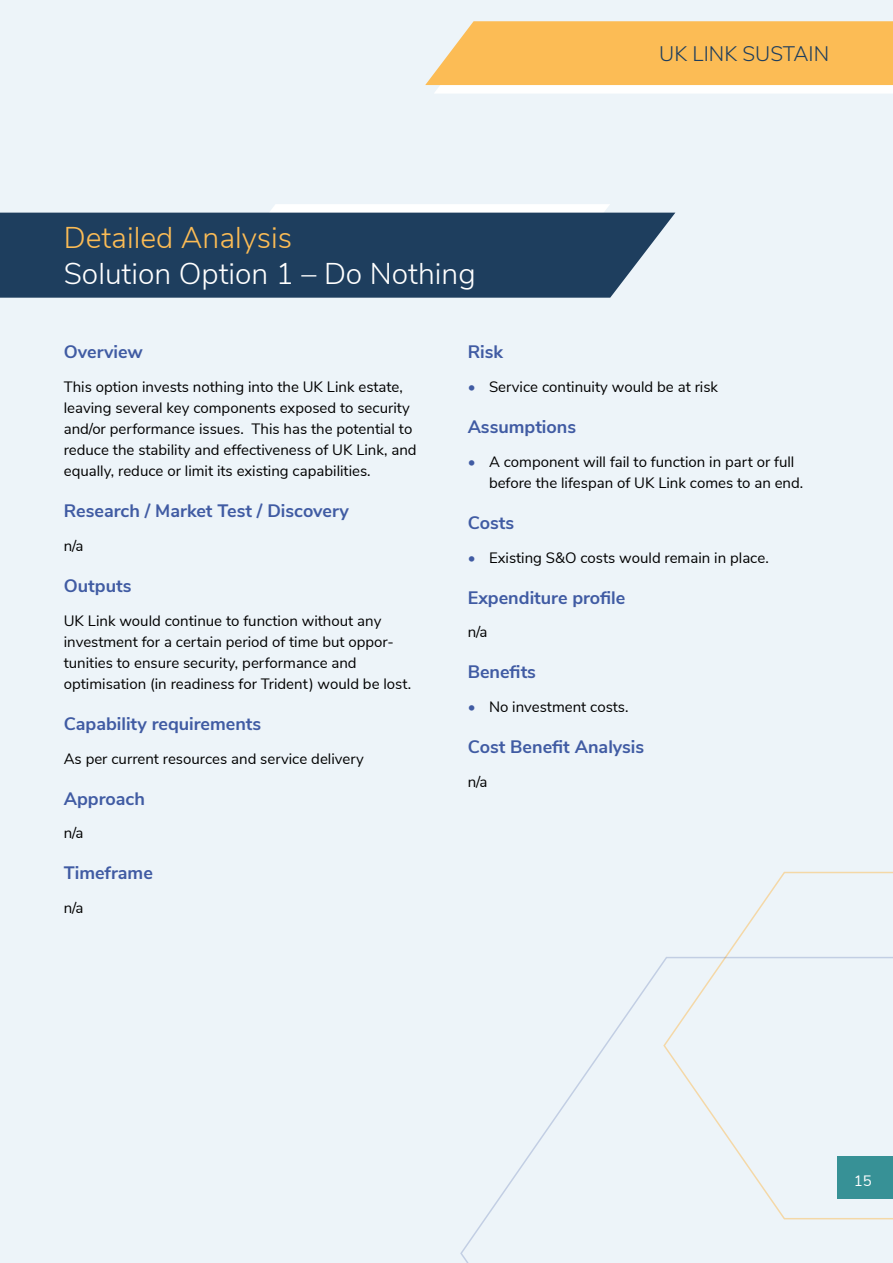
<style>
.page{position:relative;width:893px;height:1263px;background:#edf4f9}
.page>*{position:absolute;margin:0;border:0;box-sizing:border-box;transform-origin:0 0}
.t1{font:300 30px "Nunito Sans";color:#fff}
.t2{font:300 30px "Nunito Sans";color:#fcbc55}
.t3{font:300 21px "Nunito Sans";color:#1e3e5e}
.t4{font:700 18px "Nunito Sans";color:#405ba3}
.t5{font:15px/21px "Nunito Sans";color:#000}
.t6{font:15px "Nunito Sans";color:#fff}
.s1{color:#405ba3}
</style>
<div class="page">
<svg style="left:726px;top:871px;width:167px;height:84px"></svg>
<svg style="left:460px;top:955px;width:433px;height:308px"></svg>
<svg style="left:211px;top:204px;width:399px;height:9px"></svg>
<div style="left:0;top:213px;width:675px;height:85px;background:#1e3e5e"></div>
<svg style="left:425px;top:21px;width:468px;height:72px;background:#fbc670"></svg>
<div style="left:838px;top:1157px;width:55px;height:42px;background:#379196"></div>
<h1 class="t2" style="left:64px;top:215px;width:230px">Detailed Analysis</h1>
<h1 class="t1" style="left:64px;top:251px;width:413px">Solution Option 1 – Do Nothing</h1>
<h2 class="t3" style="left:659px;top:38px;width:171px">UK LINK SUSTAIN</h2>
<p class="t4" style="left:64px;top:339px;width:81px">Overview</p>
<p class="t5" style="left:64px;top:375px;width:354px">This option invests nothing into the UK Link estate, leaving several key components exposed to security and/or performance issues. This has the potential to reduce the stability and effectiveness of UK Link, and equally, reduce or limit its existing capabilities.</p>
<p class="t4" style="left:64px;top:498px;width:287px">Research / Market Test / Discovery</p>
<p class="t5" style="left:64px;top:534px;width:21px">n/a</p>
<p class="t4" style="left:64px;top:572px;width:69px">Outputs</p>
<p class="t5" style="left:64px;top:609px;width:347px">UK Link would continue to function without any investment for a certain period of time but oppor&shy;tunities to ensure security, performance and optimisation (in readiness for Trident) would be lost.</p>
<p class="t4" style="left:64px;top:710px;width:199px">Capability requirements</p>
<p class="t5" style="left:64px;top:747px;width:302px">As per current resources and service delivery</p>
<p class="t4" style="left:64px;top:785px;width:83px">Approach</p>
<p class="t5" style="left:64px;top:822px;width:21px">n/a</p>
<p class="t4" style="left:64px;top:860px;width:91px">Timeframe</p>
<p class="t5" style="left:64px;top:896px;width:21px">n/a</p>
<p class="t4" style="left:468px;top:339px;width:37px">Risk</p>
<p class="t5" style="left:468px;top:375px;width:252px"><span class="s1">•</span> Service continuity would be at risk</p>
<p class="t4" style="left:468px;top:414px;width:110px">Assumptions</p>
<p class="t5" style="left:489px;top:450px;width:314px;text-indent:-21px"><span class="s1">•</span> A component will fail to function in part or full before the lifespan of UK Link comes to an end.</p>
<p class="t4" style="left:468px;top:509px;width:48px">Costs</p>
<p class="t5" style="left:468px;top:546px;width:301px"><span class="s1">•</span> Existing S&amp;O costs would remain in place.</p>
<p class="t4" style="left:468px;top:584px;width:159px">Expenditure profile</p>
<p class="t5" style="left:468px;top:621px;width:21px">n/a</p>
<p class="t4" style="left:468px;top:659px;width:70px">Benefits</p>
<p class="t5" style="left:468px;top:696px;width:160px"><span class="s1">•</span> No investment costs.</p>
<p class="t4" style="left:468px;top:734px;width:178px">Cost Benefit Analysis</p>
<p class="t5" style="left:468px;top:770px;width:21px">n/a</p>
<p class="t6" style="left:854px;top:1169px;width:19px">15</p>
</div>
